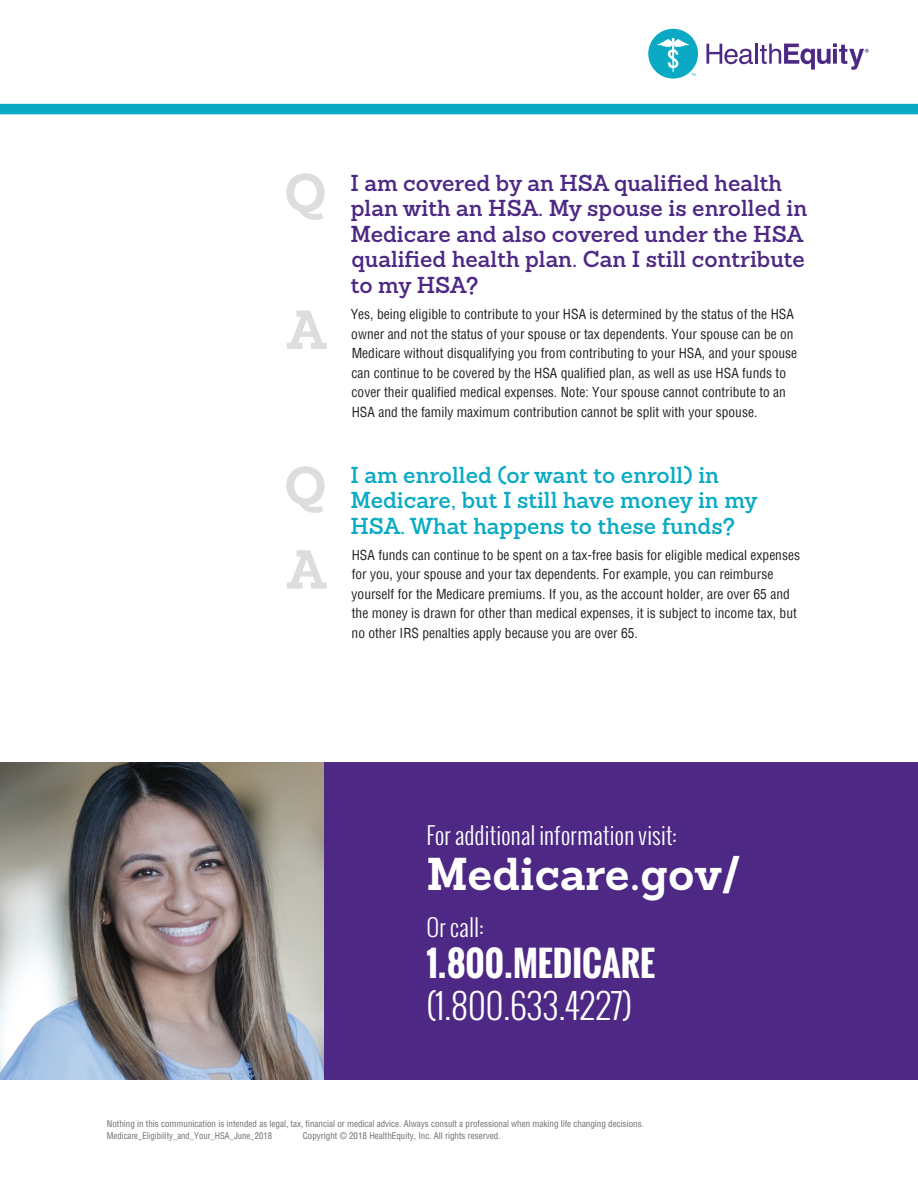
<style>
.page{position:relative;width:918px;height:1188px;background:#fff}
.page>*{position:absolute;margin:0;border:0;box-sizing:border-box;transform-origin:0 0}
.t1{font:700 53.4px "Sanchez Slab";color:#dcdddf}
.t2{font:700 44.85px "Sanchez Slab";color:#fff}
.t3{font:300 34.5px "Oswald";color:#fff}
.t4{font:700 34.5px "Oswald";color:#fff}
.t5{font:300 23.55px "Oswald";color:#fff}
.t6{font:600 22.5px/25.5px "Sanchez Slab";color:#4d2884}
.t7{font:600 22.5px/25.5px "Sanchez Slab";color:#0aaac5}
.t8{font:condensed 13.5px/19.5px "Helvetica";color:#231f20}
.t9{font:condensed 9px/12px "Helvetica";color:#6c6d70}
</style>
<div class="page">
<img style="left:0;top:762px;width:324px;height:318px">
<div style="left:0;top:104px;width:918px;height:10px;background:#0aaac5"></div>
<div style="left:324px;top:762px;width:594px;height:318px;background:#4d2884"></div>
<svg style="left:706px;top:44px;width:47px;height:20px"></svg>
<hr style="left:755px;top:44px;width:3px;height:20px;background:#4d2884">
<svg style="left:760px;top:43px;width:109px;height:27px"></svg>
<div style="left:648px;top:29px;width:50px;height:50px;background:#0aaac5;border-radius:50%"></div>
<svg style="left:657px;top:38px;width:38px;height:38px"></svg>
<h1 class="t1" style="left:284px;top:156px;width:44px">Q</h1>
<h1 class="t1" style="left:287px;top:293px;width:40px">A</h1>
<h1 class="t1" style="left:284px;top:449px;width:44px">Q</h1>
<h1 class="t1" style="left:287px;top:532px;width:40px">A</h1>
<h3 class="t6" style="left:350px;top:170px;width:458px">I am covered by an HSA qualified health plan with an HSA. My spouse is enrolled in Medicare and also covered under the HSA qualified health plan. Can I still contribute to my HSA?</h3>
<p class="t8" style="left:351px;top:304px;width:448px">Yes, being eligible to contribute to your HSA is determined by the status of the HSA owner and not the status of your spouse or tax dependents. Your spouse can be on Medicare without disqualifying you from contributing to your HSA, and your spouse can continue to be covered by the HSA qualified plan, as well as use HSA funds to cover their qualified medical expenses. Note: Your spouse cannot contribute to an HSA and the family maximum contribution cannot be split with your spouse.</p>
<h3 class="t7" style="left:350px;top:462px;width:409px">I am enrolled (or want to enroll) in<br>Medicare, but I still have money in my<br>HSA. What happens to these funds?</h3>
<p class="t8" style="left:352px;top:545px;width:450px">HSA funds can continue to be spent on a tax-free basis for eligible medical expenses for you, your spouse and your tax dependents. For example, you can reimburse yourself for the Medicare premiums. If you, as the account holder, are over 65 and the money is drawn for other than medical expenses, it is subject to income tax, but no other IRS penalties apply because you are over 65.</p>
<h3 class="t5" style="left:427px;top:819px;width:252px">For additional information visit:</h3>
<h2 class="t2" style="left:427px;top:843px;width:316px">Medicare.gov/</h2>
<h3 class="t5" style="left:427px;top:911px;width:59px">Or call:</h3>
<h3 class="t4" style="left:427px;top:938px;width:230px">1.800.MEDICARE</h3>
<h3 class="t3" style="left:427px;top:982px;width:207px">(1.800.633.4227)</h3>
<p class="t9" style="left:107px;top:1118px;width:539px">Nothing in this communication is intended as legal, tax, financial or medical advice. Always consult a professional when making life changing decisions.<br>Medicare_Eligibility_and_Your_HSA_June_2018</p>
<p class="t9" style="left:303px;top:1130px;width:199px">Copyright © 2018 HealthEquity, Inc. All rights reserved.</p>
</div>
